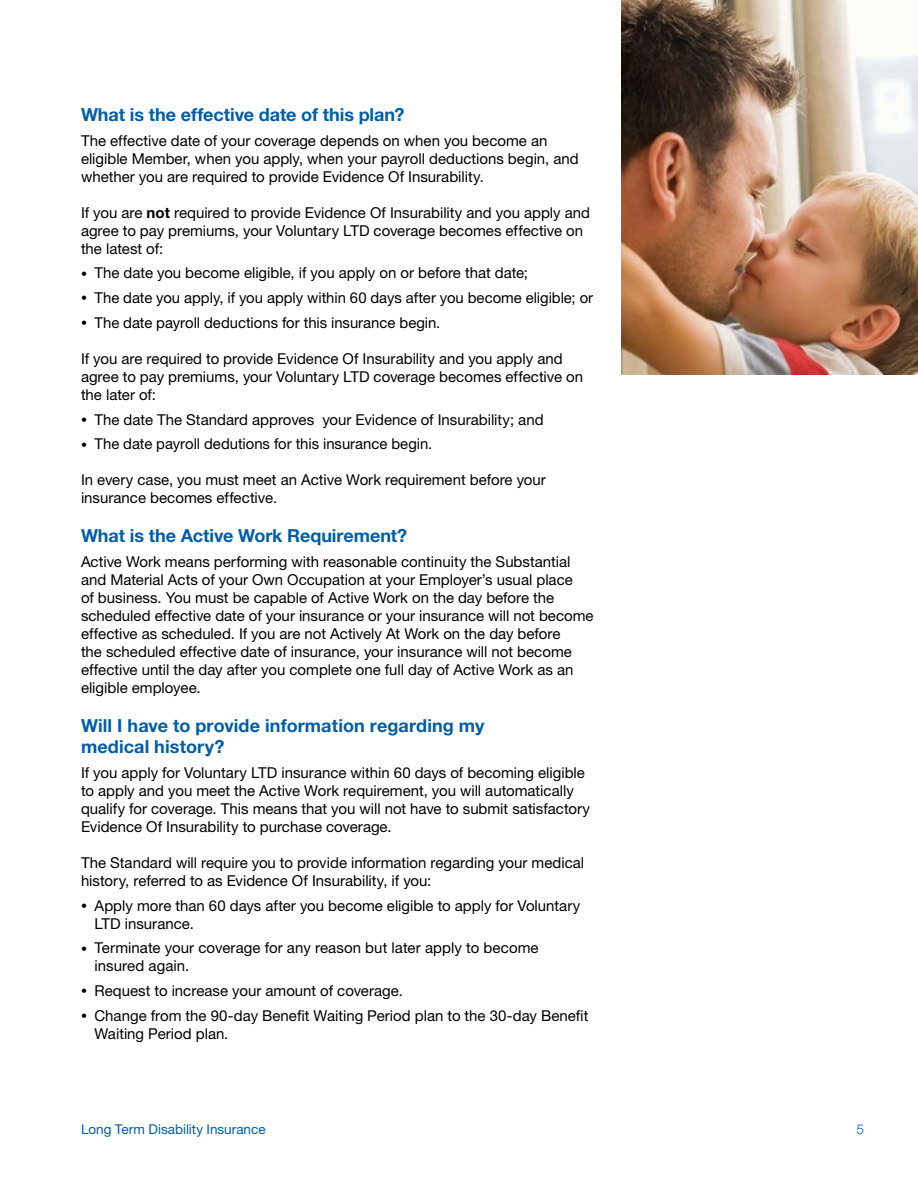
<style>
.page{position:relative;width:918px;height:1188px;background:#fff}
.page>*{position:absolute;margin:0;border:0;box-sizing:border-box;transform-origin:0 0}
.t1{font:700 18px/21px "Helvetica Neue LT Std";color:#005daa}
.t2{font:15px/18px "Helvetica Neue LT Std";color:#000}
.t3{font:13.5px "Helvetica Neue LT Std";color:#005daa}
.t4{font:300 13.5px "Helvetica Neue LT Std";color:#005daa}
.s1{font-weight:700}
.s2{font-size:12px}
</style>
<div class="page">
<img style="left:621px;top:0;width:297px;height:374px">
<h3 class="t1" style="left:81px;top:104px;width:325px">What is the effective date of this plan?</h3>
<p class="t2" style="left:81px;top:131px;width:499px">The effective date of your coverage depends on when you become an eligible Member, when you apply, when your payroll deductions begin, and whether you are required to provide Evidence Of Insurability.</p>
<p class="t2" style="left:81px;top:203px;width:511px">If you are <span class="s1">not</span> required to provide Evidence Of Insurability and you apply and agree to pay premiums, your Voluntary LTD coverage becomes effective on the latest of:</p>
<p class="t2" style="left:81px;top:264px;width:449px"><span class="s2">•</span> The date you become eligible, if you apply on or before that date;</p>
<p class="t2" style="left:81px;top:289px;width:514px"><span class="s2">•</span> The date you apply, if you apply within 60 days after you become eligible; or</p>
<p class="t2" style="left:81px;top:313px;width:361px"><span class="s2">•</span> The date payroll deductions for this insurance begin.</p>
<p class="t2" style="left:81px;top:349px;width:504px">If you are required to provide Evidence Of Insurability and you apply and agree to pay premiums, your Voluntary LTD coverage becomes effective on the later of:</p>
<p class="t2" style="left:81px;top:410px;width:464px"><span class="s2">•</span> The date The Standard approves your Evidence of Insurability; and</p>
<p class="t2" style="left:81px;top:435px;width:353px"><span class="s2">•</span> The date payroll dedutions for this insurance begin.</p>
<p class="t2" style="left:81px;top:471px;width:466px">In every case, you must meet an Active Work requirement before your insurance becomes effective.</p>
<h3 class="t1" style="left:81px;top:525px;width:328px">What is the Active Work Requirement?</h3>
<p class="t2" style="left:81px;top:553px;width:514px">Active Work means performing with reasonable continuity the Substantial and Material Acts of your Own Occupation at your Employer’s usual place<br>of business. You must be capable of Active Work on the day before the scheduled effective date of your insurance or your insurance will not become effective as scheduled. If you are not Actively At Work on the day before<br>the scheduled effective date of insurance, your insurance will not become effective until the day after you complete one full day of Active Work as an eligible employee.</p>
<h3 class="t1" style="left:81px;top:715px;width:405px">Will I have to provide information regarding my medical history?</h3>
<p class="t2" style="left:81px;top:763px;width:511px">If you apply for Voluntary LTD insurance within 60 days of becoming eligible to apply and you meet the Active Work requirement, you will automatically qualify for coverage. This means that you will not have to submit satisfactory Evidence Of Insurability to purchase coverage.</p>
<p class="t2" style="left:81px;top:853px;width:505px">The Standard will require you to provide information regarding your medical history, referred to as Evidence Of Insurability, if you:</p>
<p class="t2" style="left:94px;top:896px;width:487px;text-indent:-14px"><span class="s2">•</span> Apply more than 60 days after you become eligible to apply for Voluntary<br>LTD insurance.</p>
<p class="t2" style="left:94px;top:939px;width:446px;text-indent:-14px"><span class="s2">•</span> Terminate your coverage for any reason but later apply to become insured again.</p>
<p class="t2" style="left:81px;top:982px;width:323px"><span class="s2">•</span> Request to increase your amount of coverage.</p>
<p class="t2" style="left:94px;top:1006px;width:495px;text-indent:-14px"><span class="s2">•</span> Change from the 90-day Benefit Waiting Period plan to the 30-day Benefit<br>Waiting Period plan.</p>
<p class="t3" style="left:81px;top:1121px;width:186px">Long Term Disability Insurance</p>
<p class="t4" style="left:856px;top:1121px;width:9px">5</p>
</div>
